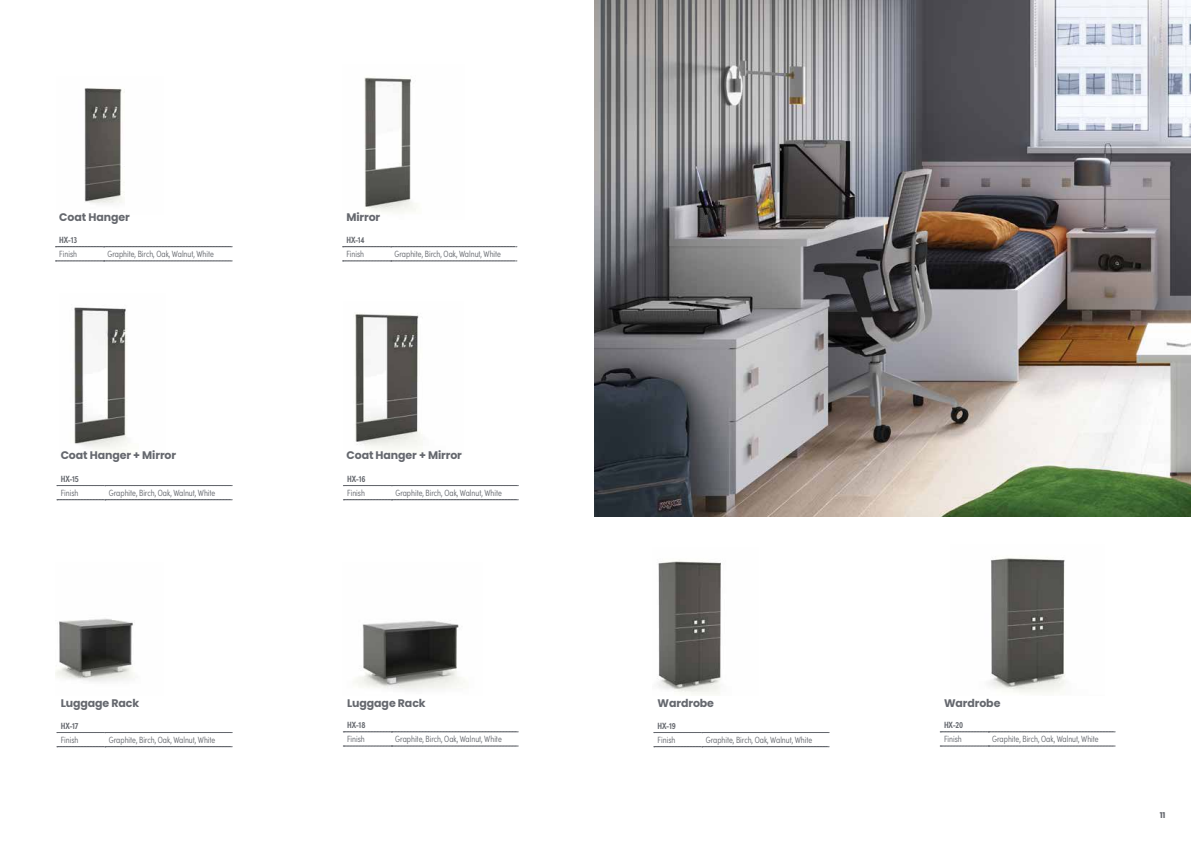
<style>
.page{position:relative;width:1191px;height:842px;background:#fff}
.page>*{position:absolute;margin:0;border:0;box-sizing:border-box;transform-origin:0 0}
.t1{font:700 11px "Poppins";letter-spacing:-.01em;color:#65686e}
.t2{font:300 9px "Sofia Pro Condensed";color:#65686e}
.t3{font:600 9px "Sofia Pro Condensed";letter-spacing:-.01em;color:#65686e}
.t4{font:700 8px "Poppins";color:#65686e}
</style>
<div class="page">
<img style="left:84px;top:88px;width:41px;height:116px">
<svg style="left:55px;top:247px;width:177px;height:1px"></svg>
<svg style="left:55px;top:261px;width:177px;height:1px"></svg>
<img style="left:364px;top:77px;width:52px;height:136px">
<svg style="left:342px;top:247px;width:175px;height:1px"></svg>
<svg style="left:342px;top:261px;width:175px;height:1px"></svg>
<img style="left:74px;top:307px;width:53px;height:142px">
<svg style="left:57px;top:485px;width:175px;height:1px"></svg>
<svg style="left:57px;top:500px;width:175px;height:1px"></svg>
<img style="left:355px;top:313px;width:68px;height:137px">
<svg style="left:343px;top:485px;width:175px;height:1px"></svg>
<svg style="left:343px;top:500px;width:175px;height:1px"></svg>
<img style="left:55px;top:618px;width:78px;height:64px">
<svg style="left:57px;top:732px;width:175px;height:1px"></svg>
<svg style="left:57px;top:746px;width:175px;height:1px"></svg>
<svg style="left:343px;top:732px;width:175px;height:1px"></svg>
<svg style="left:343px;top:746px;width:175px;height:1px"></svg>
<img style="left:354px;top:620px;width:111px;height:70px">
<img style="left:657px;top:560px;width:64px;height:134px">
<svg style="left:654px;top:732px;width:175px;height:1px"></svg>
<svg style="left:654px;top:746px;width:175px;height:1px"></svg>
<svg style="left:940px;top:732px;width:175px;height:1px"></svg>
<svg style="left:940px;top:746px;width:175px;height:1px"></svg>
<img style="left:989px;top:558px;width:76px;height:135px">
<img style="left:594px;top:0;width:597px;height:516px">
<p class="t1" style="left:59px;top:211px;width:72px">Coat Hanger</p>
<p class="t3" style="left:59px;top:233px;width:19px">HX-13</p>
<p class="t2" style="left:59px;top:247px;width:19px">Finish</p>
<p class="t2" style="left:107px;top:247px;width:108px">Graphite, Birch, Oak, Walnut, White</p>
<p class="t1" style="left:61px;top:448px;width:117px">Coat Hanger + Mirror</p>
<p class="t3" style="left:61px;top:472px;width:20px">HX-15</p>
<p class="t2" style="left:61px;top:486px;width:19px">Finish</p>
<p class="t2" style="left:109px;top:486px;width:108px">Graphite, Birch, Oak, Walnut, White</p>
<p class="t1" style="left:61px;top:697px;width:80px">Luggage Rack</p>
<p class="t3" style="left:61px;top:719px;width:19px">HX-17</p>
<p class="t2" style="left:61px;top:733px;width:19px">Finish</p>
<p class="t2" style="left:109px;top:733px;width:108px">Graphite, Birch, Oak, Walnut, White</p>
<p class="t1" style="left:346px;top:211px;width:35px">Mirror</p>
<p class="t3" style="left:346px;top:233px;width:20px">HX-14</p>
<p class="t2" style="left:346px;top:247px;width:19px">Finish</p>
<p class="t2" style="left:394px;top:247px;width:108px">Graphite, Birch, Oak, Walnut, White</p>
<p class="t1" style="left:346px;top:448px;width:117px">Coat Hanger + Mirror</p>
<p class="t3" style="left:347px;top:472px;width:20px">HX-16</p>
<p class="t2" style="left:347px;top:486px;width:19px">Finish</p>
<p class="t2" style="left:395px;top:486px;width:108px">Graphite, Birch, Oak, Walnut, White</p>
<p class="t1" style="left:347px;top:696px;width:80px">Luggage Rack</p>
<p class="t3" style="left:347px;top:718px;width:20px">HX-18</p>
<p class="t2" style="left:347px;top:732px;width:19px">Finish</p>
<p class="t2" style="left:395px;top:732px;width:108px">Graphite, Birch, Oak, Walnut, White</p>
<p class="t1" style="left:657px;top:697px;width:58px">Wardrobe</p>
<p class="t3" style="left:657px;top:719px;width:20px">HX-19</p>
<p class="t2" style="left:657px;top:733px;width:19px">Finish</p>
<p class="t2" style="left:706px;top:733px;width:108px">Graphite, Birch, Oak, Walnut, White</p>
<p class="t1" style="left:944px;top:696px;width:58px">Wardrobe</p>
<p class="t3" style="left:944px;top:718px;width:21px">HX-20</p>
<p class="t2" style="left:944px;top:732px;width:19px">Finish</p>
<p class="t2" style="left:992px;top:732px;width:108px">Graphite, Birch, Oak, Walnut, White</p>
<p class="t4" style="left:1159px;top:810px;width:7px">11</p>
</div>
